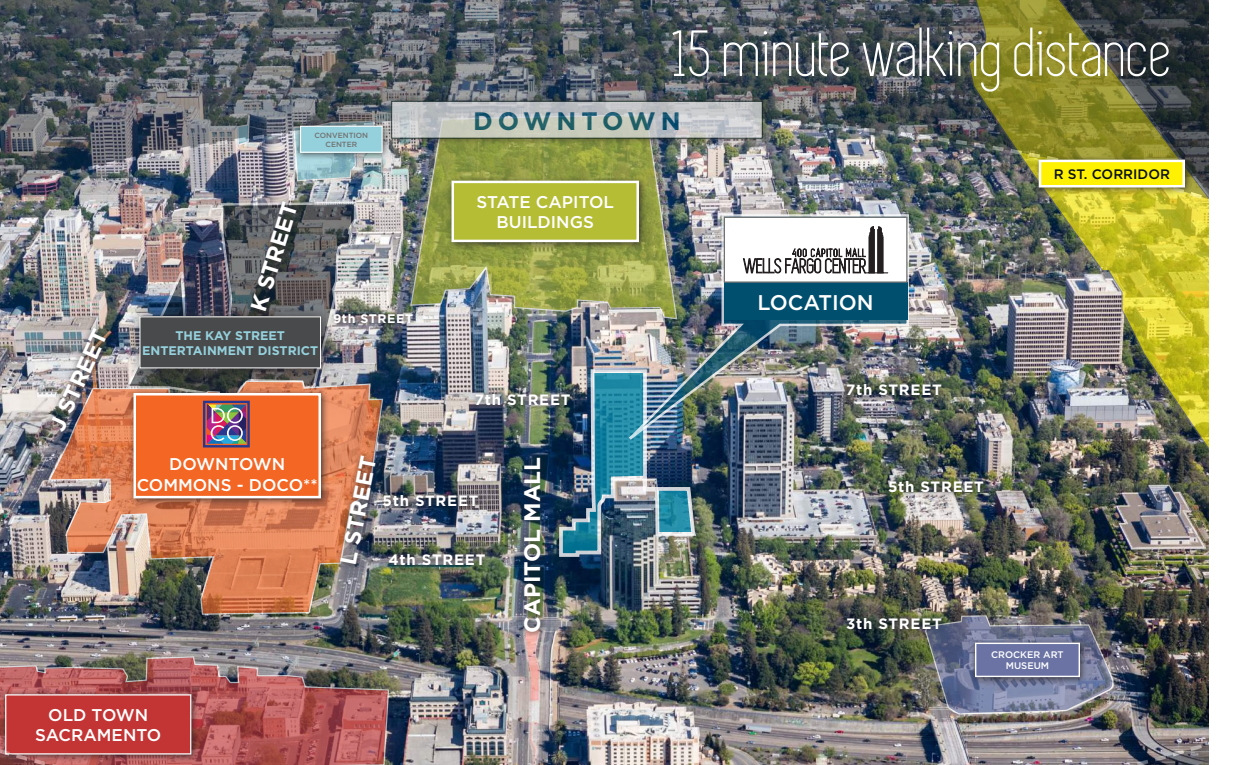
<style>
.page{position:relative;width:1260px;height:765px;background:#fff}
.page>*{position:absolute;margin:0;border:0;box-sizing:border-box;transform-origin:0 0}
.t1{font:67.5px "Simplifica";color:#fff}
.t2{font:700 25.25px "Gotham";letter-spacing:.2em;color:#014f6f}
.t3{font:700 22.5px "Gotham";color:#fff}
.t4{font:500 21.25px "Gotham";color:#fff}
.t5{font:500 17px/20.4px "Gotham";color:#fff;text-align:center}
.t6{font:700 15px "Gotham";letter-spacing:.05em;color:#fff}
.t7{font:500 13.75px "Gotham";color:#081015}
.t8{font:700 12.5px/15px "Gotham";color:#95d1dd;text-align:center}
.t9{font:700 12.5px "Gotham";letter-spacing:.05em;color:#fff}
.t10{font:500 9.5px/11.4px "Gotham";color:#fff;text-align:center}
.t11{font:500 7.5px/9px "Gotham";color:#717271;text-align:center}
</style>
<div class="page">
<img style="left:0;top:290px;width:1209px;height:363px">
<img style="left:0;top:0;width:1209px;height:290px">
<img style="left:598px;top:615px;width:611px;height:38px">
<img style="left:0;top:653px;width:1209px;height:112px">
<div style="left:386px;top:95px;width:384px;height:51px;background:#231f20;opacity:.75"></div>
<svg style="left:394px;top:103px;width:366px;height:33px;background:#c4c7c4"></svg>
<div style="left:392px;top:101px;width:370px;height:37px;border:1px solid #091d1a"></div>
<div style="left:470px;top:388px;width:107px;height:24px;background:#231f20;opacity:.75"></div>
<div style="left:328px;top:308px;width:92px;height:22px;background:#231f20;opacity:.75"></div>
<div style="left:384px;top:548px;width:108px;height:24px;background:#231f20;opacity:.75"></div>
<div style="left:378px;top:489px;width:107px;height:25px;background:#231f20;opacity:.75"></div>
<div style="left:884px;top:475px;width:107px;height:25px;background:#231f20;opacity:.75"></div>
<div style="left:842px;top:378px;width:106px;height:25px;background:#231f20;opacity:.75"></div>
<div style="left:842px;top:612px;width:106px;height:25px;background:#231f20;opacity:.75"></div>
<div style="left:294px;top:120px;width:96px;height:41px;background:#231f20;opacity:.75"></div>
<div style="left:301px;top:126px;width:81px;height:26px;background:#95d1dd"></div>
<div style="left:300px;top:126px;width:83px;height:27px;border:1px solid #fff"></div>
<div style="left:1034px;top:154px;width:159px;height:42px;background:#231f20;opacity:.75"></div>
<div style="left:1040px;top:161px;width:144px;height:25px;background:#fff101"></div>
<div style="left:1039px;top:160px;width:146px;height:28px;border:2px solid #fff"></div>
<div style="left:724px;top:217px;width:184px;height:66px;background:#fff;border:1px solid #717271"></div>
<div style="left:203px;top:401px;width:47px;height:47px;border:2px solid #283890"></div>
<svg style="left:207px;top:405px;width:39px;height:39px;background:#847894"></svg>
<svg style="left:743px;top:226px;width:145px;height:48px"></svg>
<h3 class="t3" style="left:42px;top:423px;width:111px;rotate:-65deg">J STREET</h3>
<p class="t11" style="left:314px;top:130px;width:55px">CONVENTION<br>CENTER</p>
<h3 class="t3" style="left:243px;top:306px;width:114px;rotate:-73deg">K STREET</h3>
<p class="t9" style="left:333px;top:310px;width:82px">9th STREET</p>
<p class="t8" style="left:142px;top:328px;width:178px">THE KAY STREET<br>ENTERTAINMENT DISTRICT</p>
<h1 class="t1" style="left:672px;top:19px;width:502px">15 minute walking distance</h1>
<h2 class="t2" style="left:473px;top:104px;width:209px">DOWNTOWN</h2>
<p class="t5" style="left:477px;top:192px;width:139px">STATE CAPITOL<br>BUILDINGS</p>
<p class="t6" style="left:475px;top:390px;width:97px">7th STREET</p>
<p class="t4" style="left:758px;top:289px;width:118px">LOCATION</p>
<p class="t6" style="left:846px;top:380px;width:97px">7th STREET</p>
<p class="t7" style="left:1054px;top:165px;width:118px">R ST. CORRIDOR</p>
<p class="t5" style="left:137px;top:454px;width:183px">DOWNTOWN<br>COMMONS - DOCO**</p>
<h3 class="t3" style="left:333px;top:562px;width:112px;rotate:-79deg">L STREET</h3>
<p class="t6" style="left:382px;top:491px;width:98px">5th STREET</p>
<p class="t6" style="left:388px;top:549px;width:98px">4th STREET</p>
<h3 class="t3" style="left:517px;top:633px;width:177px;rotate:-90deg">CAPITOL MALL</h3>
<p class="t6" style="left:888px;top:477px;width:98px">5th STREET</p>
<p class="t6" style="left:846px;top:614px;width:97px">3th STREET</p>
<p class="t10" style="left:991px;top:649px;width:74px">CROCKER ART<br>MUSEUM</p>
<p class="t5" style="left:35px;top:705px;width:127px">OLD TOWN<br>SACRAMENTO</p>
</div>
